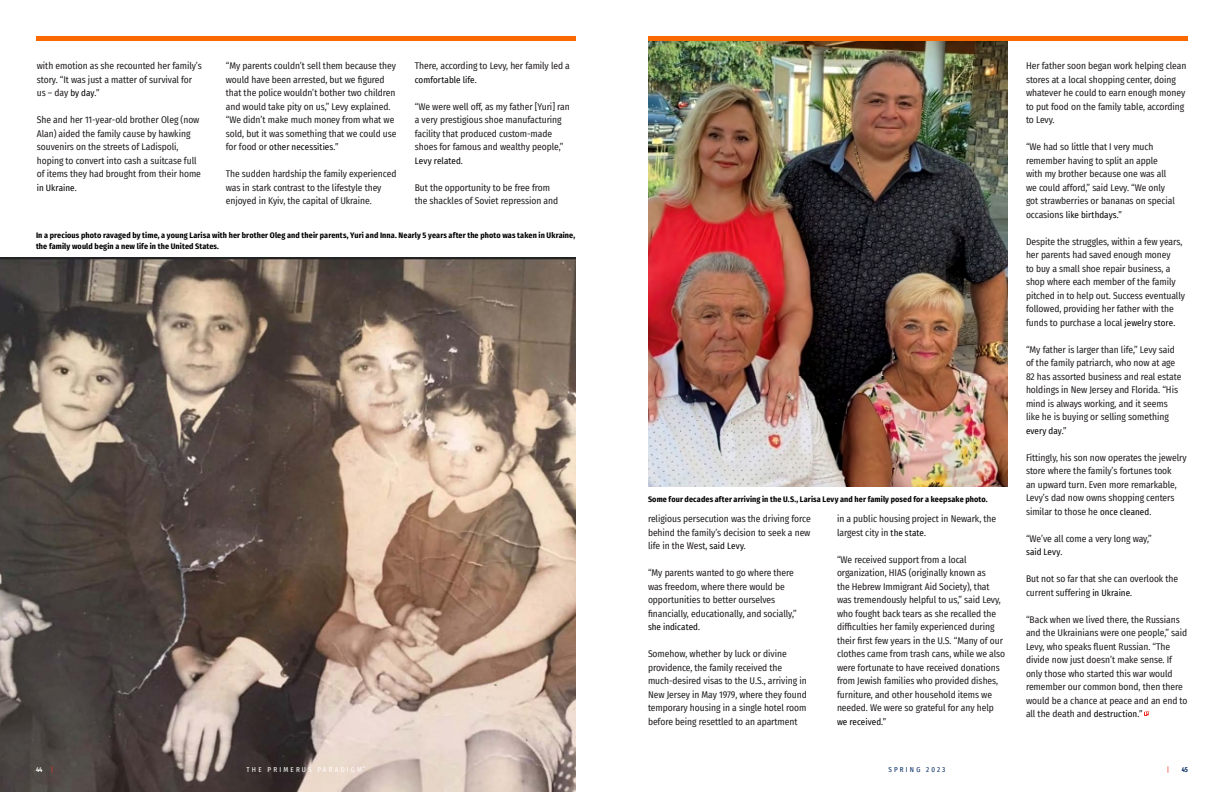
<style>
.page{position:relative;width:1224px;height:792px;background:#fff}
.page>*{position:absolute;margin:0;border:0;box-sizing:border-box;transform-origin:0 0}
.Paradigm_Body_Copy{font:9.5px/13.5px "Fira Sans Condensed";letter-spacing:-.005em;color:#231f20}
.Paradigm_Body_Copy-2{font:9px "Fira Sans Condensed";letter-spacing:.005em;color:#000}
.t1{font:700 8px/11px "Fira Sans Condensed";letter-spacing:.015em;color:#000}
.t2{font:7px "Fira Sans Condensed";letter-spacing:.31em;color:#fff}
.t3{font:7px "Fira Sans Condensed";letter-spacing:.31em;color:#00285f}
.t4{font:600 extra-condensed 7px "Fira Sans";color:#fff}
.t5{font:600 extra-condensed 7px "Fira Sans";color:#00285f}
.t6{font:7px "Fira Sans Condensed";color:#ee2e22}
.s1{font-size:9.5px;color:#231f20}
.s2{font-family:"Fira Sans Condensed";font-weight:400;font-stretch:normal;color:#ee2e22}
.s3{font-size:9px;color:#000}
</style>
<div class="page">
<img style="left:0;top:257px;width:576px;height:535px">
<img style="left:648px;top:40px;width:360px;height:447px">
<hr style="left:36px;top:36px;width:540px;height:4px;background:#fa6900">
<svg style="left:1145px;top:711px;width:4px;height:5px"></svg>
<hr style="left:648px;top:36px;width:540px;height:4px;background:#fa6900">
<p class="Paradigm_Body_Copy" style="left:415px;top:59px;width:157px">There, according to Levy, her family led a</p>
<p class="Paradigm_Body_Copy-2" style="left:415px;top:73px;width:63px">comfortable life.</p>
<p class="Paradigm_Body_Copy" style="left:415px;top:100px;width:157px">“We were well off, as my father [Yuri] ran a very prestigious shoe manufacturing facility that produced custom-made shoes for famous and wealthy people,”</p>
<p class="Paradigm_Body_Copy-2" style="left:415px;top:154px;width:50px">Levy related.</p>
<p class="Paradigm_Body_Copy" style="left:415px;top:181px;width:145px">But the opportunity to be free from the shackles of Soviet repression and</p>
<p class="t1" style="left:36px;top:229px;width:541px">In a precious photo ravaged by time, a young Larisa with her brother Oleg and their parents, Yuri and Inna. Nearly 5 years after the photo was taken in Ukraine, the family would begin a new life in the United States.</p>
<p class="Paradigm_Body_Copy" style="left:37px;top:59px;width:167px">with emotion as she recounted her family’s story. “It was just a matter of survival for</p>
<p class="Paradigm_Body_Copy-2" style="left:37px;top:86px;width:64px"><span class="s1">us – day</span> by day.”</p>
<p class="Paradigm_Body_Copy" style="left:37px;top:113px;width:166px">She and her 11-year-old brother Oleg (now Alan) aided the family cause by hawking souvenirs on the streets of Ladispoli, hoping to convert into cash a suitcase full of items they had brought from their home</p>
<p class="Paradigm_Body_Copy-2" style="left:37px;top:181px;width:41px">in Ukraine.</p>
<p class="Paradigm_Body_Copy" style="left:226px;top:59px;width:172px">“My parents couldn’t sell them because they would have been arrested, but we figured that the police wouldn’t bother two children and would take pity on us,” Levy explained. “We didn’t make much money from what we sold, but it was something that we could use</p>
<p class="Paradigm_Body_Copy-2" style="left:226px;top:140px;width:114px"><span class="s1">for food or</span> other necessities.”</p>
<p class="Paradigm_Body_Copy" style="left:226px;top:167px;width:172px">The sudden hardship the family experienced was in stark contrast to the lifestyle they enjoyed in Kyiv, the capital of Ukraine.</p>
<p class="t4" style="left:36px;top:763px;width:19px">44 <span class="s2">|</span></p>
<p class="t2" style="left:247px;top:764px;width:120px">THE PRIMERUS PARADIGM<sup>™</sup></p>
<p class="t1" style="left:648px;top:493px;width:341px">Some four decades after arriving in the U.S., Larisa Levy and her family posed for a keepsake photo.</p>
<p class="Paradigm_Body_Copy" style="left:648px;top:512px;width:164px;text-align:justify">religious persecution was the driving force behind the family’s decision to seek a new life in the West, <span class="s3">said Levy.</span></p>
<p class="Paradigm_Body_Copy" style="left:648px;top:566px;width:150px">“My parents wanted to go where there was freedom, where there would be opportunities to better ourselves financially, educationally, and socially,”</p>
<p class="Paradigm_Body_Copy-2" style="left:648px;top:620px;width:54px">she indicated.</p>
<p class="Paradigm_Body_Copy" style="left:648px;top:647px;width:160px">Somehow, whether by luck or divine providence, the family received the much-desired visas to the U.S., arriving in New Jersey in May 1979, where they found temporary housing in a single hotel room before being resettled to an apartment</p>
<p class="Paradigm_Body_Copy" style="left:837px;top:512px;width:161px">in a public housing project in Newark, the largest city in <span class="s3">the state.</span></p>
<p class="Paradigm_Body_Copy" style="left:837px;top:552px;width:170px">“We received support from a local organization, HIAS (originally known as<br>the Hebrew Immigrant Aid Society), that was tremendously helpful to us,” said Levy, who fought back tears as she recalled the difficulties her family experienced during their first few years in the U.S. “Many of our clothes came from trash cans, while we also were fortunate to have received donations from Jewish families who provided dishes, furniture, and other household items we needed. We were so grateful for any help</p>
<p class="Paradigm_Body_Copy-2" style="left:837px;top:715px;width:51px">we received.”</p>
<p class="Paradigm_Body_Copy" style="left:1026px;top:59px;width:162px">Her father soon began work helping clean stores at a local shopping center, doing whatever he could to earn enough money to put food on the family table, according to Levy.</p>
<p class="Paradigm_Body_Copy" style="left:1026px;top:140px;width:150px">“We had so little that I very much remember having to split an apple with my brother because one was all we could afford,” said Levy. “We only got strawberries or bananas on special</p>
<p class="Paradigm_Body_Copy-2" style="left:1026px;top:208px;width:98px"><span class="s1">occasions</span> like birthdays.”</p>
<p class="Paradigm_Body_Copy" style="left:1026px;top:235px;width:160px">Despite the struggles, within a few years, her parents had saved enough money<br>to buy a small shoe repair business, a shop where each member of the family pitched in to help out. Success eventually followed, providing her father with the funds to purchase a local <span class="s3">jewelry store.</span></p>
<p class="Paradigm_Body_Copy" style="left:1026px;top:343px;width:157px">“My father is larger than life,” Levy said of the family patriarch, who now at age 82 has assorted business and real estate holdings in New Jersey and Florida. “His mind is always working, and it seems like he is buying or selling something</p>
<p class="Paradigm_Body_Copy-2" style="left:1026px;top:424px;width:42px">every day.”</p>
<p class="Paradigm_Body_Copy" style="left:1026px;top:451px;width:162px">Fittingly, his son now operates the jewelry store where the family’s fortunes took<br>an upward turn. Even more remarkable, Levy’s dad now owns shopping centers similar to those he <span class="s3">once cleaned.</span></p>
<p class="Paradigm_Body_Copy" style="left:1026px;top:532px;width:127px">“We’ve all come a very long way,”</p>
<p class="Paradigm_Body_Copy-2" style="left:1026px;top:545px;width:38px">said Levy.</p>
<p class="Paradigm_Body_Copy" style="left:1026px;top:572px;width:154px">But not so far that she can overlook the current suffering <span class="s3">in Ukraine.</span></p>
<p class="Paradigm_Body_Copy" style="left:1026px;top:613px;width:163px">“Back when we lived there, the Russians and the Ukrainians were one people,” said Levy, who speaks fluent Russian. “The divide now just doesn’t make sense. If only those who started this war would remember our common bond, then there would be a chance at peace and an end to all the death and <span class="s3">destruction.”</span></p>
<p class="t3" style="left:888px;top:764px;width:58px">SPRING 2023</p>
<p class="t6" style="left:1167px;top:764px;width:4px">|</p>
<p class="t5" style="left:1182px;top:763px;width:8px">45</p>
</div>
